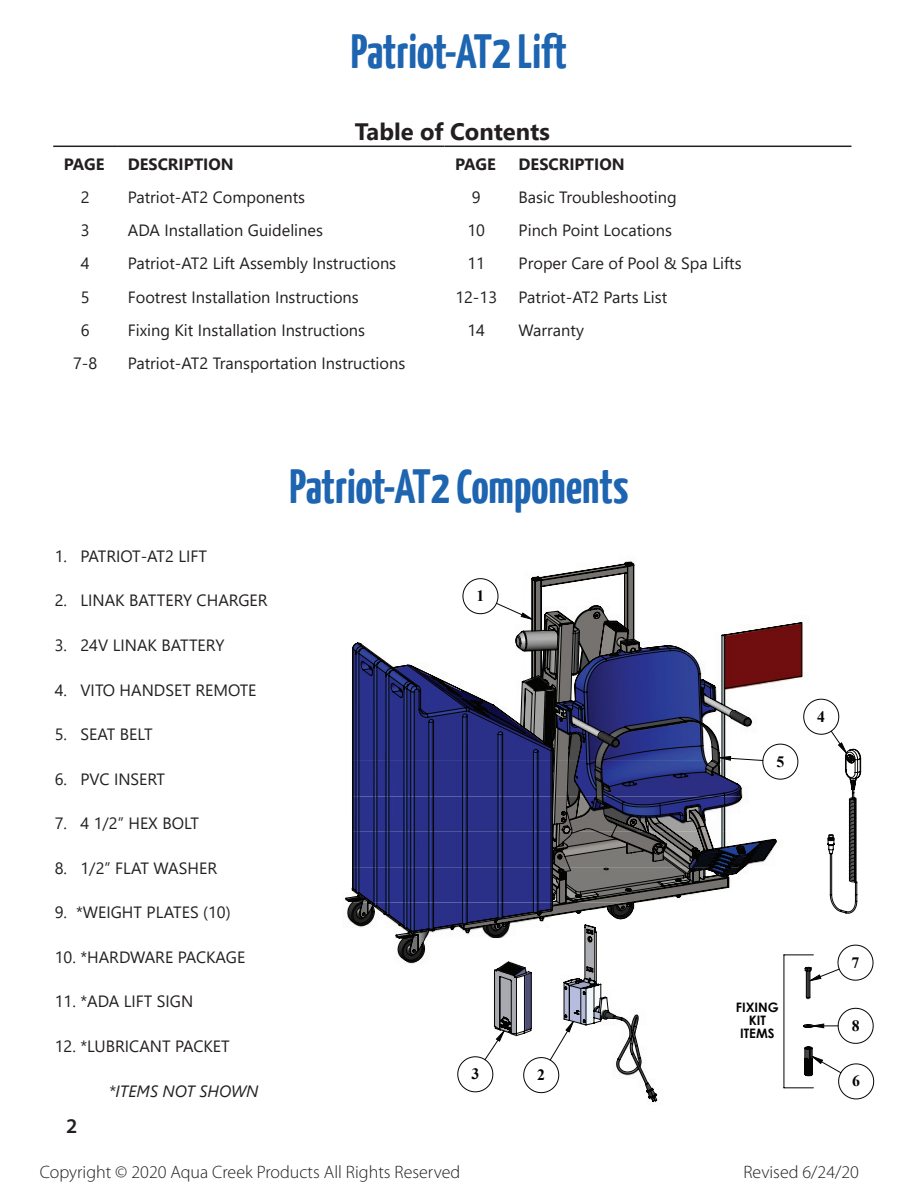
<style>
.page{position:relative;width:918px;height:1188px;background:#fff}
.page>*{position:absolute;margin:0;border:0;box-sizing:border-box;transform-origin:0 0}
.t1{font:700 48px "Yanone Kaffeesatz";color:#1d64b1}
.t2{font:700 23.7px "Segoe UI";color:#231f20}
.t3{font:600 21px "Myriad Pro";color:#231f20}
.t4{font:300 18px "Myriad Pro";color:#231f20}
.t5{font:16.35px "Segoe UI";color:#231f20}
.t6{font:700 16.35px "Segoe UI";color:#231f20}
.t7{font:italic 16.35px "Segoe UI";color:#231f20}
.t8{font:700 15.75px "Times New Roman";color:#040503}
.t9{font:700 13.05px/12.6px "Century Gothic";color:#040503;text-align:center}
</style>
<div class="page">
<hr style="left:53px;top:146px;width:64px;height:1px;background:#231f20">
<hr style="left:117px;top:146px;width:328px;height:1px;background:#231f20">
<hr style="left:445px;top:146px;width:63px;height:1px;background:#231f20">
<hr style="left:508px;top:146px;width:343px;height:1px;background:#231f20">
<hr style="left:783px;top:955px;width:1px;height:133px;background:#040503">
<svg style="left:784px;top:1087px;width:29px;height:1px"></svg>
<svg style="left:496px;top:677px;width:350px;height:386px"></svg>
<svg style="left:563px;top:963px;width:95px;height:139px"></svg>
<svg style="left:494px;top:963px;width:38px;height:73px"></svg>
<svg style="left:804px;top:1046px;width:9px;height:30px"></svg>
<svg style="left:803px;top:1024px;width:10px;height:4px"></svg>
<svg style="left:804px;top:966px;width:8px;height:33px"></svg>
<svg style="left:345px;top:562px;width:458px;height:401px"></svg>
<svg style="left:827px;top:749px;width:35px;height:165px"></svg>
<h1 class="t1" style="left:351px;top:22px;width:218px">Patriot-AT2 Lift</h1>
<h2 class="t2" style="left:355px;top:110px;width:197px">Table of Contents</h2>
<p class="t6" style="left:64px;top:148px;width:42px">PAGE</p>
<p class="t6" style="left:128px;top:148px;width:108px">DESCRIPTION</p>
<p class="t6" style="left:455px;top:148px;width:42px">PAGE</p>
<p class="t6" style="left:519px;top:148px;width:108px">DESCRIPTION</p>
<p class="t5" style="left:81px;top:182px;width:10px">2</p>
<p class="t5" style="left:128px;top:182px;width:179px">Patriot-AT2 Components</p>
<p class="t5" style="left:472px;top:182px;width:10px">9</p>
<p class="t5" style="left:519px;top:182px;width:160px">Basic Troubleshooting</p>
<p class="t5" style="left:81px;top:215px;width:10px">3</p>
<p class="t5" style="left:128px;top:215px;width:197px">ADA Installation Guidelines</p>
<p class="t5" style="left:467px;top:215px;width:19px">10</p>
<p class="t5" style="left:519px;top:215px;width:155px">Pinch Point Locations</p>
<p class="t5" style="left:81px;top:248px;width:10px">4</p>
<p class="t5" style="left:128px;top:248px;width:270px">Patriot-AT2 Lift Assembly Instructions</p>
<p class="t5" style="left:467px;top:248px;width:19px">11</p>
<p class="t5" style="left:519px;top:248px;width:224px">Proper Care of Pool &amp; Spa Lifts</p>
<p class="t5" style="left:81px;top:282px;width:10px">5</p>
<p class="t5" style="left:128px;top:282px;width:232px">Footrest Installation Instructions</p>
<p class="t5" style="left:455px;top:282px;width:43px">12-13</p>
<p class="t5" style="left:519px;top:282px;width:150px">Patriot-AT2 Parts List</p>
<p class="t5" style="left:81px;top:315px;width:10px">6</p>
<p class="t5" style="left:128px;top:315px;width:239px">Fixing Kit Installation Instructions</p>
<p class="t5" style="left:467px;top:315px;width:19px">14</p>
<p class="t5" style="left:519px;top:315px;width:67px">Warranty</p>
<p class="t5" style="left:73px;top:348px;width:26px">7-8</p>
<p class="t5" style="left:128px;top:348px;width:279px">Patriot-AT2 Transportation Instructions</p>
<p class="t5" style="left:55px;top:541px;width:154px">1. PATRIOT-AT2 LIFT</p>
<p class="t5" style="left:55px;top:585px;width:214px">2. LINAK BATTERY CHARGER</p>
<p class="t5" style="left:55px;top:630px;width:171px">3. 24V LINAK BATTERY</p>
<p class="t5" style="left:55px;top:674px;width:203px">4. VITO HANDSET REMOTE</p>
<p class="t5" style="left:55px;top:719px;width:99px">5. SEAT BELT</p>
<p class="t5" style="left:55px;top:763px;width:112px">6. PVC INSERT</p>
<p class="t5" style="left:55px;top:808px;width:146px">7. 4 1/2” HEX BOLT</p>
<p class="t5" style="left:55px;top:853px;width:164px">8. 1/2” FLAT WASHER</p>
<p class="t5" style="left:55px;top:897px;width:177px">9. *WEIGHT PLATES (10)</p>
<p class="t5" style="left:55px;top:942px;width:192px">10. *HARDWARE PACKAGE</p>
<p class="t5" style="left:55px;top:986px;width:140px">11. *ADA LIFT SIGN</p>
<p class="t5" style="left:55px;top:1031px;width:177px">12. *LUBRICANT PACKET</p>
<p class="t7" style="left:109px;top:1075px;width:151px">*ITEMS NOT SHOWN</p>
<p class="t3" style="left:66px;top:1113px;width:13px">2</p>
<h1 class="t1" style="left:289px;top:457px;width:341px">Patriot-AT2 Components</h1>
<p class="t8" style="left:477px;top:585px;width:9px">1</p>
<p class="t8" style="left:471px;top:1063px;width:9px">3</p>
<p class="t8" style="left:537px;top:1064px;width:9px">2</p>
<p class="t8" style="left:776px;top:750px;width:9px">5</p>
<p class="t8" style="left:817px;top:705px;width:9px">4</p>
<p class="t9" style="left:736px;top:1001px;width:45px">FIXING<br>KIT<br>ITEMS</p>
<p class="t8" style="left:852px;top:951px;width:9px">7</p>
<p class="t8" style="left:852px;top:1015px;width:9px">8</p>
<p class="t8" style="left:852px;top:1070px;width:9px">6</p>
<p class="t4" style="left:40px;top:1162px;width:422px">Copyright © 2020 Aqua Creek Products All Rights Reserved</p>
<p class="t4" style="left:743px;top:1162px;width:117px">Revised 6/24/20</p>
</div>
